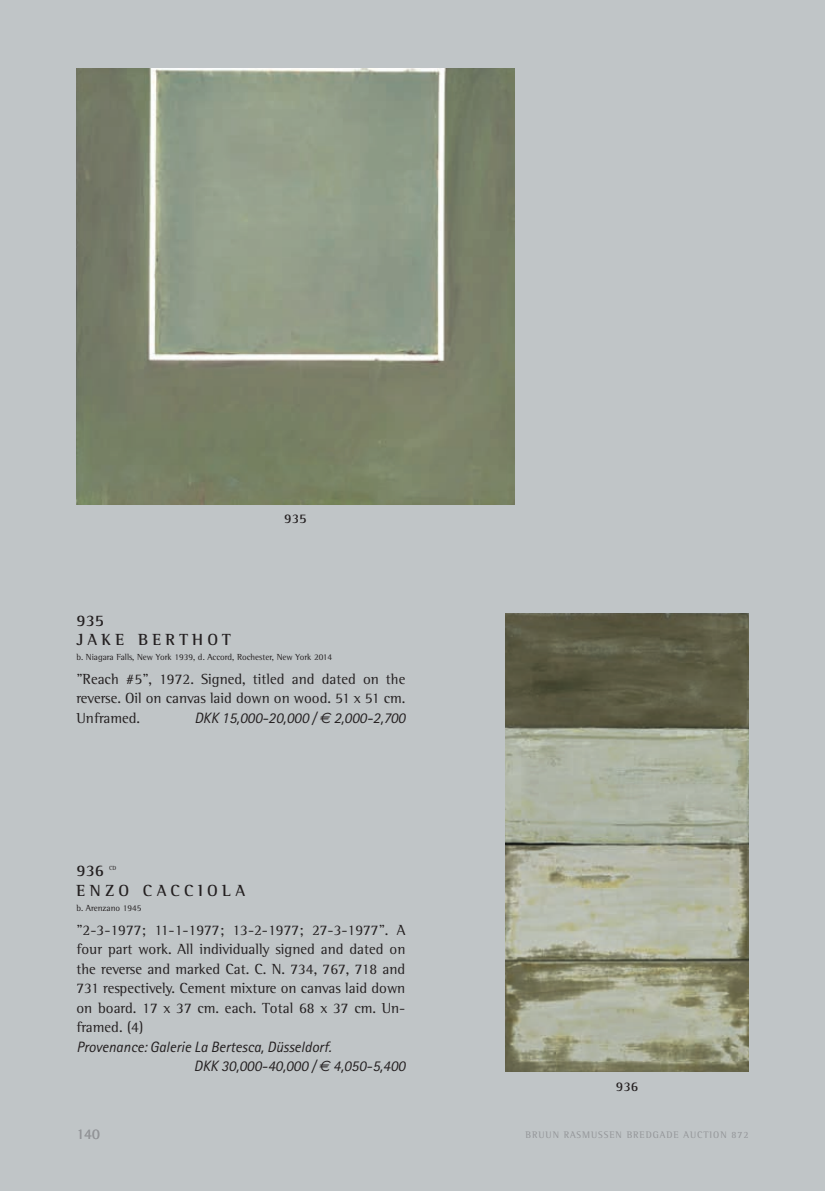
<style>
.page{position:relative;width:825px;height:1191px;background:#c0c5c7}
.page>*{position:absolute;margin:0;border:0;box-sizing:border-box;transform-origin:0 0}
.Artist{font:700 16.5px "Rotis Semi Serif";letter-spacing:.26em;color:#231f20}
.CatalogNumber{font:700 16.5px "Rotis Semi Serif";color:#231f20}
.ItemText{font:15px/19.5px "Rotis Semi Serif";color:#231f20;text-align:justify}
.ItemTextItalic{font:italic 15px "Rotis Sans Serif";color:#231f20}
.PriceUp{font:italic 15px "Rotis Sans Serif";color:#231f20}
.Price{font:italic 15px "Rotis Sans Serif";color:#231f20}
.t1{font:15px "Rotis Semi Serif";color:#939598}
.CatalogNumberBlack{font:700 13.5px "Rotis Semi Serif";color:#231f20}
.t2{font:9.75px "Rotis Semi Serif";letter-spacing:.095em;color:#939598}
.ArtistBio{font:9px "Rotis Semi Serif";color:#231f20}
.CatalogNumber-2{font:6.15px "Rotis Semi Serif";color:#231f20}
.s1{font-family:"Euro Sans"}
</style>
<div class="page">
<img style="left:77px;top:68px;width:437px;height:436px">
<img style="left:506px;top:613px;width:242px;height:458px">
<p class="CatalogNumberBlack" style="left:284px;top:510px;width:24px">935</p>
<p class="CatalogNumber" style="left:77px;top:610px;width:29px">935</p>
<p class="Artist" style="left:77px;top:629px;width:156px">JAKE BERTHOT</p>
<p class="ArtistBio" style="left:77px;top:652px;width:257px">b. Niagara Falls, New York 1939, d. Accord, Rochester, New York 2014</p>
<p class="ItemText" style="left:77px;top:669px;width:330px">"Reach #5", 1972. Signed, titled and dated on the reverse. Oil on canvas laid down on wood. 51 x 51 cm.<br>Unframed.</p>
<p class="PriceUp" style="left:194px;top:709px;width:213px">DKK 15,000-20,000 / <span class="s1">€</span> 2,000-2,700</p>
<p class="CatalogNumber" style="left:77px;top:861px;width:29px">936</p>
<p class="CatalogNumber-2" style="left:109px;top:864px;width:9px">CD</p>
<p class="Artist" style="left:77px;top:880px;width:170px">ENZO CACCIOLA</p>
<p class="ArtistBio" style="left:77px;top:902px;width:67px">b. Arenzano 1945</p>
<p class="ItemText" style="left:77px;top:919px;width:330px">"2-3-1977; 11-1-1977; 13-2-1977; 27-3-1977". A four part work. All individually signed and dated on the reverse and marked Cat. C. N. 734, 767, 718 and 731 respectively. Cement mixture on canvas laid down on board. 17 x 37 cm. each. Total 68 x 37 cm. Un&shy;framed. (4)</p>
<p class="ItemTextItalic" style="left:77px;top:1037px;width:256px">Provenance: Galerie La Bertesca, Düsseldorf.</p>
<p class="Price" style="left:194px;top:1057px;width:213px">DKK 30,000-40,000 / <span class="s1">€</span> 4,050-5,400</p>
<p class="CatalogNumberBlack" style="left:616px;top:1078px;width:24px">936</p>
<p class="t1" style="left:77px;top:1124px;width:25px">140</p>
<p class="t2" style="left:526px;top:1129px;width:224px">BRUUN RASMUSSEN BREDGADE AUCTION 872</p>
<p class="t2" style="left:737px;top:1129px;width:13px">54</p>
</div>
